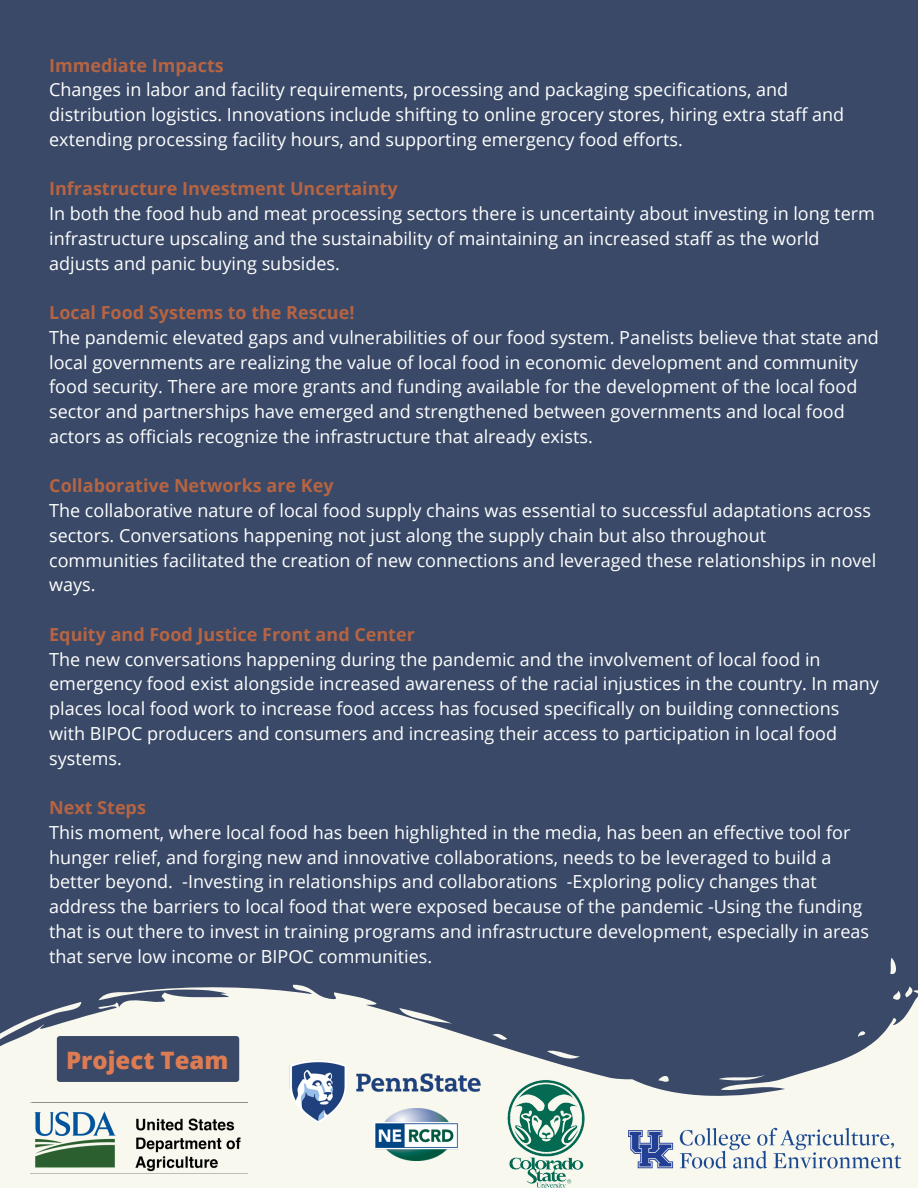
<style>
.page{position:relative;width:918px;height:1188px;background:#394967}
.page>*{position:absolute;margin:0;border:0;box-sizing:border-box;transform-origin:0 0}
.t1{font:800 24px "Open Sans";color:#dd7b52}
.t2{font:18px/24.8px "Open Sans";color:#fff}
.t3{font:700 18px "Open Sans";color:#b66442}
</style>
<div class="page">
<svg style="left:0;top:958px;width:918px;height:230px;fill:#f8f8ee"></svg>
<div style="left:57px;top:1036px;width:182px;height:46px;background:#394967;border-radius:3px"></div>
<img style="left:284px;top:1059px;width:198px;height:67px">
<img style="left:507px;top:1080px;width:79px;height:108px">
<img style="left:375px;top:1108px;width:84px;height:52px">
<img style="left:31px;top:1103px;width:217px;height:71px">
<img style="left:629px;top:1127px;width:278px;height:47px">
<p class="t3" style="left:49px;top:52px;width:176px">Immediate Impacts</p>
<p class="t2" style="left:49px;top:77px;width:796px">Changes in labor and facility requirements, processing and packaging specifications, and distribution logistics. Innovations include shifting to online grocery stores, hiring extra staff and extending processing facility hours, and supporting emergency food efforts.</p>
<p class="t3" style="left:49px;top:176px;width:350px">Infrastructure Investment Uncertainty</p>
<p class="t2" style="left:49px;top:201px;width:827px">In both the food hub and meat processing sectors there is uncertainty about investing in long term infrastructure upscaling and the sustainability of maintaining an increased staff as the world adjusts and panic buying subsides.</p>
<p class="t3" style="left:49px;top:300px;width:307px">Local Food Systems to the Rescue!</p>
<p class="t2" style="left:49px;top:325px;width:831px">The pandemic elevated gaps and vulnerabilities of our food system. Panelists believe that state and local governments are realizing the value of local food in economic development and community food security. There are more grants and funding available for the development of the local food sector and partnerships have emerged and strengthened between governments and local food actors as officials recognize the infrastructure that already exists.</p>
<p class="t3" style="left:49px;top:473px;width:286px">Collaborative Networks are Key</p>
<p class="t2" style="left:49px;top:498px;width:828px">The collaborative nature of local food supply chains was essential to successful adaptations across sectors. Conversations happening not just along the supply chain but also throughout communities facilitated the creation of new connections and leveraged these relationships in novel ways.</p>
<p class="t3" style="left:49px;top:622px;width:367px">Equity and Food Justice Front and Center</p>
<p class="t2" style="left:49px;top:646px;width:831px">The new conversations happening during the pandemic and the involvement of local food in emergency food exist alongside increased awareness of the racial injustices in the country. In many places local food work to increase food access has focused specifically on building connections with BIPOC producers and consumers and increasing their access to participation in local food systems.</p>
<p class="t3" style="left:49px;top:795px;width:98px">Next Steps</p>
<p class="t2" style="left:49px;top:820px;width:821px">This moment, where local food has been highlighted in the media, has been an effective tool for hunger relief, and forging new and innovative collaborations, needs to be leveraged to build a better beyond. -Investing in relationships and collaborations -Exploring policy changes that address the barriers to local food that were exposed because of the pandemic -Using the funding that is out there to invest in training programs and infrastructure development, especially in areas that serve low income or BIPOC communities.</p>
<h1 class="t1" style="left:66px;top:1043px;width:164px">Project Team</h1>
</div>
